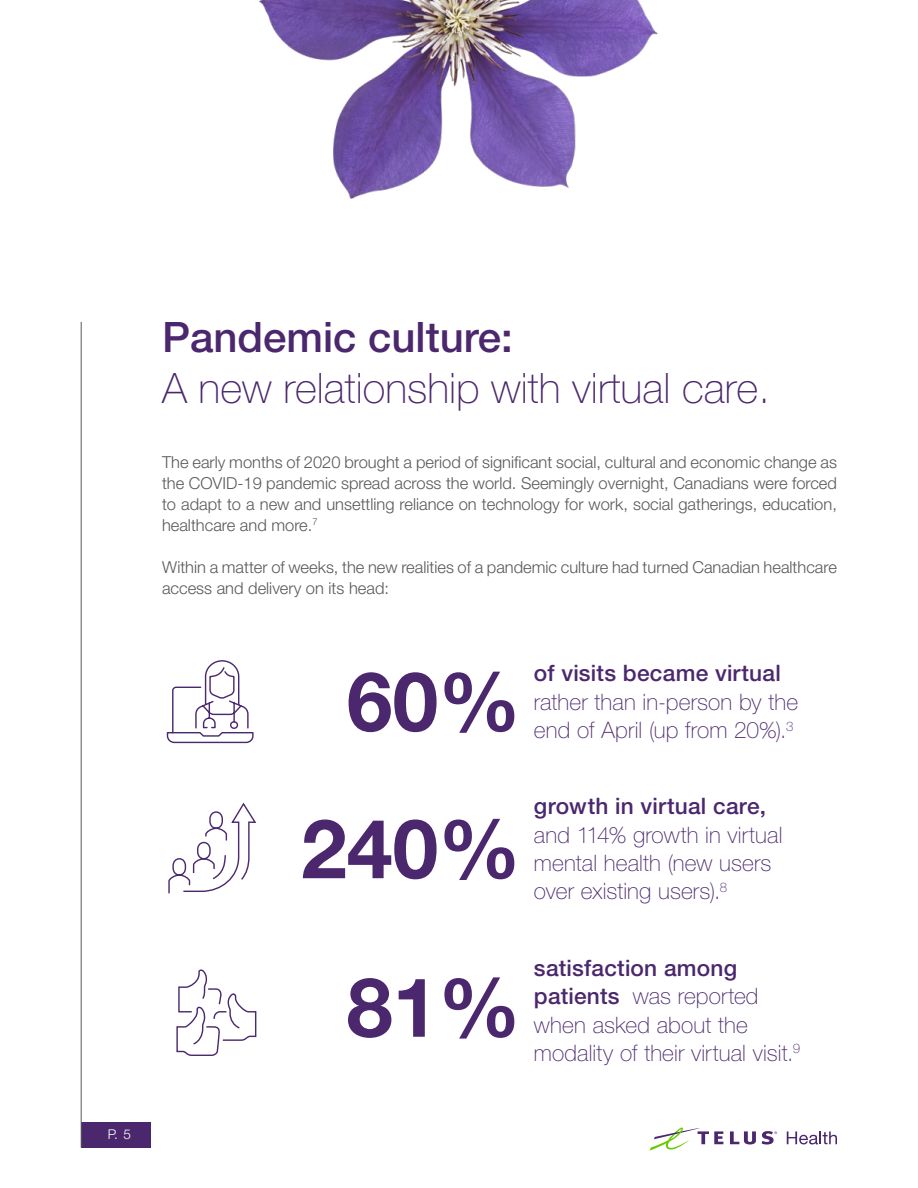
<style>
.page{position:relative;width:918px;height:1188px;background:#fff}
.page>*{position:absolute;margin:0;border:0;box-sizing:border-box;transform-origin:0 0}
.t1{font:700 82.2px "Helvetica Neue LT Std";color:#4b286d}
.t2{font:100 42px/51px "Helvetica Neue LT Std";color:#4b286d}
.t3{font:100 22.65px/28.3px "Helvetica Neue LT Std";letter-spacing:.005em;color:#4b286d}
.t4{font:300 16.5px/21px "Helvetica Neue LT Std";color:#58595b;text-align:justify}
.t5{font:300 13.5px "Helvetica Neue LT Std";color:#fff}
.s1{font-weight:500}
</style>
<div class="page">
<svg style="left:730px;top:1131px;width:26px;height:13px"></svg>
<svg style="left:650px;top:1128px;width:73px;height:23px"></svg>
<svg style="left:762px;top:1131px;width:15px;height:14px"></svg>
<svg style="left:787px;top:1131px;width:50px;height:13px"></svg>
<div style="left:81px;top:1122px;width:69px;height:26px;background:#4b286d"></div>
<hr style="left:81px;top:322px;width:1px;height:826px;background:#58595b">
<svg style="left:166px;top:660px;width:88px;height:84px"></svg>
<svg style="left:176px;top:969px;width:81px;height:87px"></svg>
<svg style="left:168px;top:802px;width:89px;height:92px"></svg>
<img style="left:259px;top:0;width:399px;height:199px">
<p class="t5" style="left:108px;top:1126px;width:25px">P. 5</p>
<p class="t2" style="left:162px;top:311px;width:610px"><span class="s1">Pandemic culture:<br></span>A new relationship with virtual care.</p>
<p class="t4" style="left:162px;top:451px;width:677px">The early months of 2020 brought a period of significant social, cultural and economic change as the COVID-19 pandemic spread across the world. Seemingly overnight, Canadians were forced to adapt to a new and unsettling reliance on technology for work, social gatherings, education, healthcare and more.<sup>7</sup></p>
<p class="t4" style="left:162px;top:556px;width:676px">Within a matter of weeks, the new realities of a pandemic culture had turned Canadian healthcare access and delivery on its head:</p>
<p class="t1" style="left:347px;top:651px;width:175px">60%</p>
<p class="t3" style="left:534px;top:659px;width:266px"><span class="s1">of visits became virtual </span>rather than in-person by the end of April (up from 20%).<sup>3</sup></p>
<p class="t1" style="left:301px;top:798px;width:221px">240%</p>
<p class="t3" style="left:534px;top:792px;width:250px"><span class="s1">growth in virtual care, </span>and 114% growth in virtual mental health (new users over existing users).<sup>8</sup></p>
<p class="t1" style="left:347px;top:957px;width:175px">81%</p>
<p class="t3" style="left:534px;top:954px;width:268px"><span class="s1">satisfaction among patients</span> was reported when asked about the modality of their virtual visit.<sup>9</sup></p>
</div>
